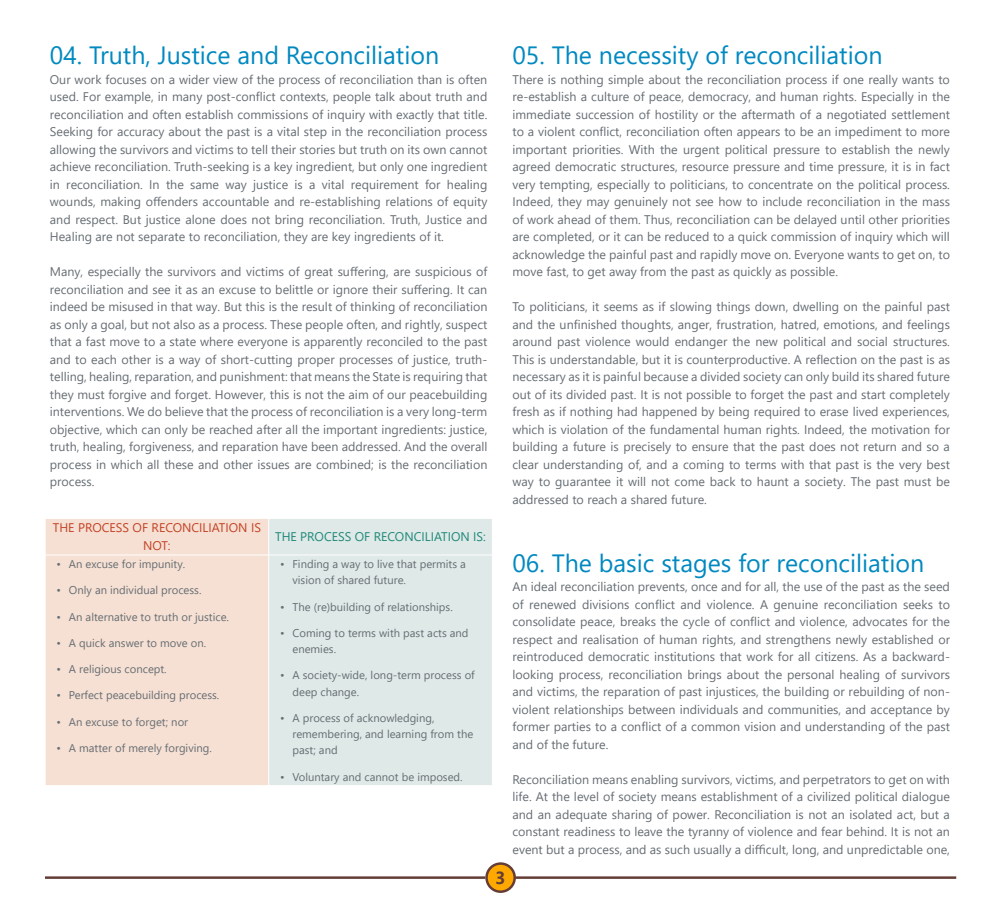
<style>
.page{position:relative;width:1000px;height:900px;background:#fff}
.page>*{position:absolute;margin:0;border:0;box-sizing:border-box;transform-origin:0 0}
.Paragraph_headings{font:25px "Segoe UI";color:#0089c0}
.t1{font:700 17.5px "Segoe UI";color:#663d36}
.Paragraph_body{font:12.5px/17.5px "Segoe UI";color:#666d73;text-align:justify}
.Paragraph_body-2{font:12.5px/17.5px "Segoe UI";color:#c24125;text-align:center}
.Paragraph_body-3{font:12.5px "Segoe UI";color:#1d8879}
.t2{font:11.25px/16.2px "Segoe UI";color:#666d73}
</style>
<div class="page">
<div style="left:46px;top:519px;width:222px;height:266px;background:#f6e0d3"></div>
<div style="left:270px;top:519px;width:222px;height:266px;background:#dfe9e7"></div>
<hr style="left:45px;top:555px;width:224px;height:1px;background:#fff">
<hr style="left:269px;top:555px;width:223px;height:1px;background:#fff">
<hr style="left:45px;top:876px;width:440px;height:3px;background:#663d36">
<hr style="left:515px;top:876px;width:441px;height:3px;background:#663d36">
<div style="left:487px;top:864px;width:28px;height:28px;background:#ffa900;border-radius:50%"></div>
<div style="left:485px;top:862px;width:31px;height:31px;border:2px solid #663d36;border-radius:50%"></div>
<p class="Paragraph_headings" style="left:50px;top:32px;width:391px">04. Truth, Justice and Reconciliation</p>
<p class="Paragraph_headings" style="left:512px;top:32px;width:372px">05. The necessity of reconciliation</p>
<p class="Paragraph_body" style="left:50px;top:69px;width:439px">Our work focuses on a wider view of the process of reconciliation than is often used. For example, in many post-conflict contexts, people talk about truth and reconciliation and often establish commissions of inquiry with exactly that title.<br>Seeking for accuracy about the past is a vital step in the reconciliation process allowing the survivors and victims to tell their stories but truth on its own cannot achieve reconciliation. Truth-seeking is a key ingredient, but only one ingredient in reconciliation. In the same way justice is a vital requirement for healing wounds, making offenders accountable and re-establishing relations of equity and respect. But justice alone does not bring reconciliation. Truth, Justice and Healing are not separate to reconciliation, they are key ingredients of it.</p>
<p class="Paragraph_body" style="left:50px;top:262px;width:439px">Many, especially the survivors and victims of great suffering, are suspicious of reconciliation and see it as an excuse to belittle or ignore their suffering. It can indeed be misused in that way. But this is the result of thinking of reconciliation as only a goal, but not also as a process. These people often, and rightly, suspect that a fast move to a state where everyone is apparently reconciled to the past and to each other is a way of short-cutting proper processes of justice, truth&shy;telling, healing, reparation, and punishment: that means the State is requiring that they must forgive and forget. However, this is not the aim of our peacebuilding interventions. We do believe that the process of reconciliation is a very long-term objective, which can only be reached after all the important ingredients: justice, truth, healing, forgiveness, and reparation have been addressed. And the overall process in which all these and other issues are combined; is the reconciliation process.</p>
<p class="Paragraph_body-2" style="left:53px;top:518px;width:210px">THE PROCESS OF RECONCILIATION IS<br>NOT:</p>
<p class="Paragraph_body-3" style="left:275px;top:525px;width:212px">THE PROCESS OF RECONCILIATION IS:</p>
<p class="t2" style="left:56px;top:555px;width:130px">• An excuse for impunity.</p>
<p class="t2" style="left:56px;top:581px;width:147px">• Only an individual process.</p>
<p class="t2" style="left:56px;top:608px;width:174px">• An alternative to truth or justice.</p>
<p class="t2" style="left:56px;top:634px;width:151px">• A quick answer to move on.</p>
<p class="t2" style="left:56px;top:660px;width:112px">• A religious concept.</p>
<p class="t2" style="left:56px;top:686px;width:165px">• Perfect peacebuilding process.</p>
<p class="t2" style="left:56px;top:713px;width:133px">• An excuse to forget; nor</p>
<p class="t2" style="left:56px;top:739px;width:157px">• A matter of merely forgiving.</p>
<p class="t2" style="left:292px;top:555px;width:175px;text-indent:-12px">• Finding a way to live that permits a vision of shared future.</p>
<p class="t2" style="left:280px;top:598px;width:174px">• The (re)building of relationships.</p>
<p class="t2" style="left:292px;top:624px;width:178px;text-indent:-12px">• Coming to terms with past acts and enemies.</p>
<p class="t2" style="left:292px;top:666px;width:184px;text-indent:-12px">• A society-wide, long-term process of deep change.</p>
<p class="t2" style="left:292px;top:709px;width:182px;text-indent:-12px">• A process of acknowledging, remembering, and learning from the past; and</p>
<p class="t2" style="left:280px;top:768px;width:184px">• Voluntary and cannot be imposed.</p>
<p class="Paragraph_body" style="left:513px;top:70px;width:439px">There is nothing simple about the reconciliation process if one really wants to re-establish a culture of peace, democracy, and human rights. Especially in the immediate succession of hostility or the aftermath of a negotiated settlement to a violent conflict, reconciliation often appears to be an impediment to more important priorities. With the urgent political pressure to establish the newly agreed democratic structures, resource pressure and time pressure, it is in fact very tempting, especially to politicians, to concentrate on the political process.<br>Indeed, they may genuinely not see how to include reconciliation in the mass of work ahead of them. Thus, reconciliation can be delayed until other priorities are completed, or it can be reduced to a quick commission of inquiry which will acknowledge the painful past and rapidly move on. Everyone wants to get on, to move fast, to get away from the past as quickly as possible.</p>
<p class="Paragraph_body" style="left:513px;top:297px;width:439px">To politicians, it seems as if slowing things down, dwelling on the painful past and the unfinished thoughts, anger, frustration, hatred, emotions, and feelings around past violence would endanger the new political and social structures.<br>This is understandable, but it is counterproductive. A reflection on the past is as necessary as it is painful because a divided society can only build its shared future out of its divided past. It is not possible to forget the past and start completely fresh as if nothing had happened by being required to erase lived experiences, which is violation of the fundamental human rights. Indeed, the motivation for building a future is precisely to ensure that the past does not return and so a clear understanding of, and a coming to terms with that past is the very best way to guarantee it will not come back to haunt a society. The past must be addressed to reach a shared future.</p>
<p class="t1" style="left:496px;top:861px;width:12px">3</p>
<p class="Paragraph_headings" style="left:512px;top:540px;width:413px">06. The basic stages for reconciliation</p>
<p class="Paragraph_body" style="left:513px;top:577px;width:439px">An ideal reconciliation prevents, once and for all, the use of the past as the seed of renewed divisions conflict and violence. A genuine reconciliation seeks to consolidate peace, breaks the cycle of conflict and violence, advocates for the respect and realisation of human rights, and strengthens newly established or reintroduced democratic institutions that work for all citizens. As a backward&shy;looking process, reconciliation brings about the personal healing of survivors and victims, the reparation of past injustices, the building or rebuilding of non&shy;violent relationships between individuals and communities, and acceptance by former parties to a conflict of a common vision and understanding of the past and of the future.</p>
<p class="Paragraph_body" style="left:513px;top:770px;width:439px">Reconciliation means enabling survivors, victims, and perpetrators to get on with life. At the level of society means establishment of a civilized political dialogue and an adequate sharing of power. Reconciliation is not an isolated act, but a constant readiness to leave the tyranny of violence and fear behind. It is not an event but a process, and as such usually a difficult, long, and unpredictable one,</p>
</div>
